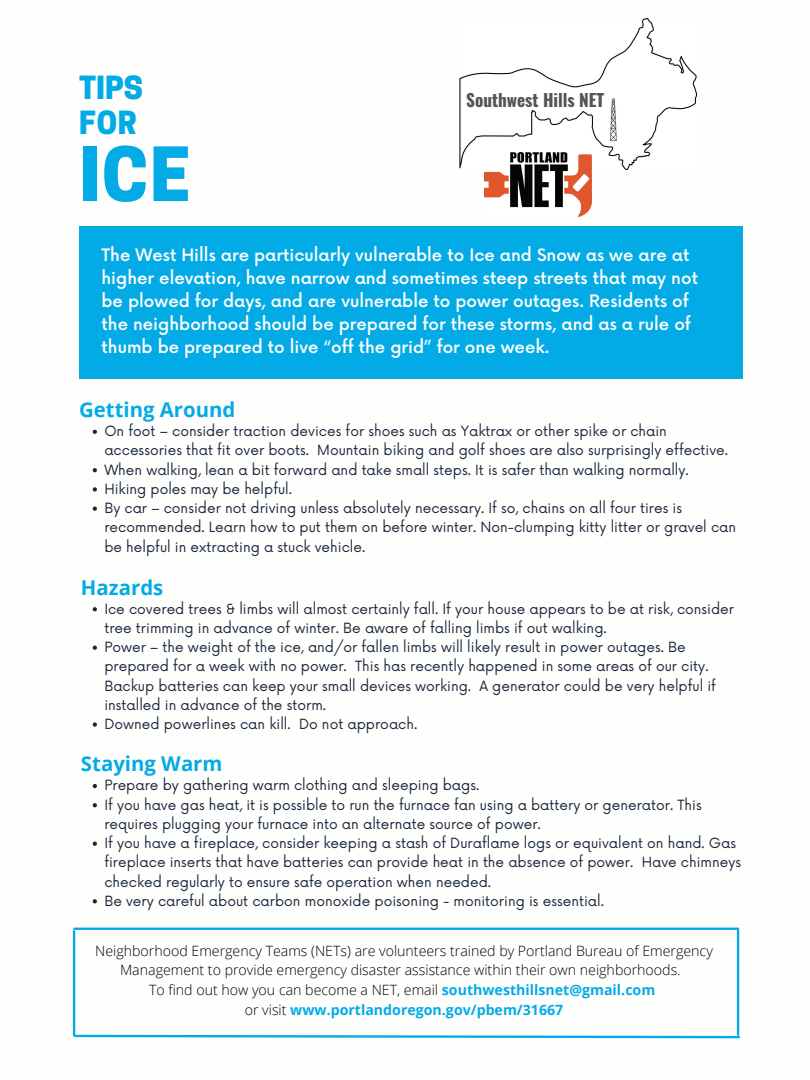
<style>
.page{position:relative;width:810px;height:1080px;background:#fff}
.page>*{position:absolute;margin:0;border:0;box-sizing:border-box;transform-origin:0 0}
.t1{font:800 70px "Cooper Hewitt";color:#03abe6}
.t2{font:800 30px/35.7px "Cooper Hewitt";color:#03abe6}
.t3{font:700 20.38px "Open Sans";color:#03abe6}
.t4{font:700 17.19px "Oswald";color:#545454}
.t5{font:500 16.75px/23px "Now";color:#fefefd}
.t6{font:300 14.19px/19.7px "Open Sans";color:#000;text-align:center}
.t7{font:13.75px/19.2px "Now";color:#18253b}
.s1{font-weight:700;color:#03abe6}
</style>
<div class="page">
<div style="left:79px;top:226px;width:663px;height:153px;background:#03abe6"></div>
<hr style="left:74px;top:928px;width:664px;height:2px;background:#03abe6">
<svg style="left:73px;top:1034px;width:668px;height:5px"></svg>
<hr style="left:737px;top:929px;width:2px;height:106px;background:#03abe6">
<hr style="left:73px;top:931px;width:2px;height:104px;background:#03abe6">
<img style="left:460px;top:19px;width:236px;height:150px">
<img style="left:484px;top:153px;width:107px;height:63px">
<img style="left:610px;top:99px;width:7px;height:42px">
<svg style="left:93px;top:607px;width:4px;height:4px"></svg>
<svg style="left:93px;top:646px;width:4px;height:4px"></svg>
<svg style="left:93px;top:722px;width:4px;height:5px"></svg>
<svg style="left:93px;top:784px;width:4px;height:4px"></svg>
<svg style="left:93px;top:803px;width:4px;height:4px"></svg>
<svg style="left:93px;top:842px;width:4px;height:4px"></svg>
<svg style="left:93px;top:899px;width:4px;height:4px"></svg>
<svg style="left:93px;top:430px;width:4px;height:4px"></svg>
<svg style="left:93px;top:468px;width:4px;height:4px"></svg>
<svg style="left:93px;top:487px;width:4px;height:5px"></svg>
<svg style="left:93px;top:507px;width:4px;height:4px"></svg>
<h2 class="t2" style="left:79px;top:73px;width:65px">TIPS<br>FOR</h2>
<h1 class="t1" style="left:79px;top:149px;width:113px">ICE</h1>
<p class="t4" style="left:466px;top:86px;width:139px">Southwest Hills NET</p>
<p class="t5" style="left:102px;top:244px;width:598px">The West Hills are particularly vulnerable to Ice and Snow as we are at higher elevation, have narrow and sometimes steep streets that may not be plowed for days, and are vulnerable to power outages. Residents of the neighborhood should be prepared for these storms, and as a rule of thumb be prepared to live “off the grid” for one week.</p>
<h3 class="t3" style="left:79px;top:395px;width:158px">Getting Around</h3>
<p class="t7" style="left:104px;top:422px;width:633px">On foot – consider traction devices for shoes such as Yaktrax or other spike or chain accessories that fit over boots. Mountain biking and golf shoes are also surprisingly effective.<br>When walking, lean a bit forward and take small steps. It is safer than walking normally.<br>Hiking poles may be helpful.<br>By car – consider not driving unless absolutely necessary. If so, chains on all four tires is recommended. Learn how to put them on before winter. Non-clumping kitty litter or gravel can be helpful in extracting a stuck vehicle.</p>
<h3 class="t3" style="left:81px;top:573px;width:84px">Hazards</h3>
<p class="t7" style="left:104px;top:600px;width:631px">Ice covered trees &amp; limbs will almost certainly fall. If your house appears to be at risk, consider tree trimming in advance of winter. Be aware of falling limbs if out walking.<br>Power – the weight of the ice, and/or fallen limbs will likely result in power outages. Be prepared for a week with no power. This has recently happened in some areas of our city.<br>Backup batteries can keep your small devices working. A generator could be very helpful if installed in advance of the storm.<br>Downed powerlines can kill. Do not approach.</p>
<h3 class="t3" style="left:81px;top:750px;width:143px">Staying Warm</h3>
<p class="t7" style="left:104px;top:777px;width:638px">Prepare by gathering warm clothing and sleeping bags.<br>If you have gas heat, it is possible to run the furnace fan using a battery or generator. This requires plugging your furnace into an alternate source of power.<br>If you have a fireplace, consider keeping a stash of Duraflame logs or equivalent on hand. Gas fireplace inserts that have batteries can provide heat in the absence of power. Have chimneys checked regularly to ensure safe operation when needed.<br>Be very careful about carbon monoxide poisoning - monitoring is essential.</p>
<p class="t6" style="left:95px;top:940px;width:619px">Neighborhood Emergency Teams (NETs) are volunteers trained by Portland Bureau of Emergency Management to provide emergency disaster assistance within their own neighborhoods.<br>To find out how you can become a NET, email <span class="s1">southwesthillsnet@gmail.com<br></span>or visit <span class="s1">www.portlandoregon.gov/pbem/31667</span></p>
</div>
